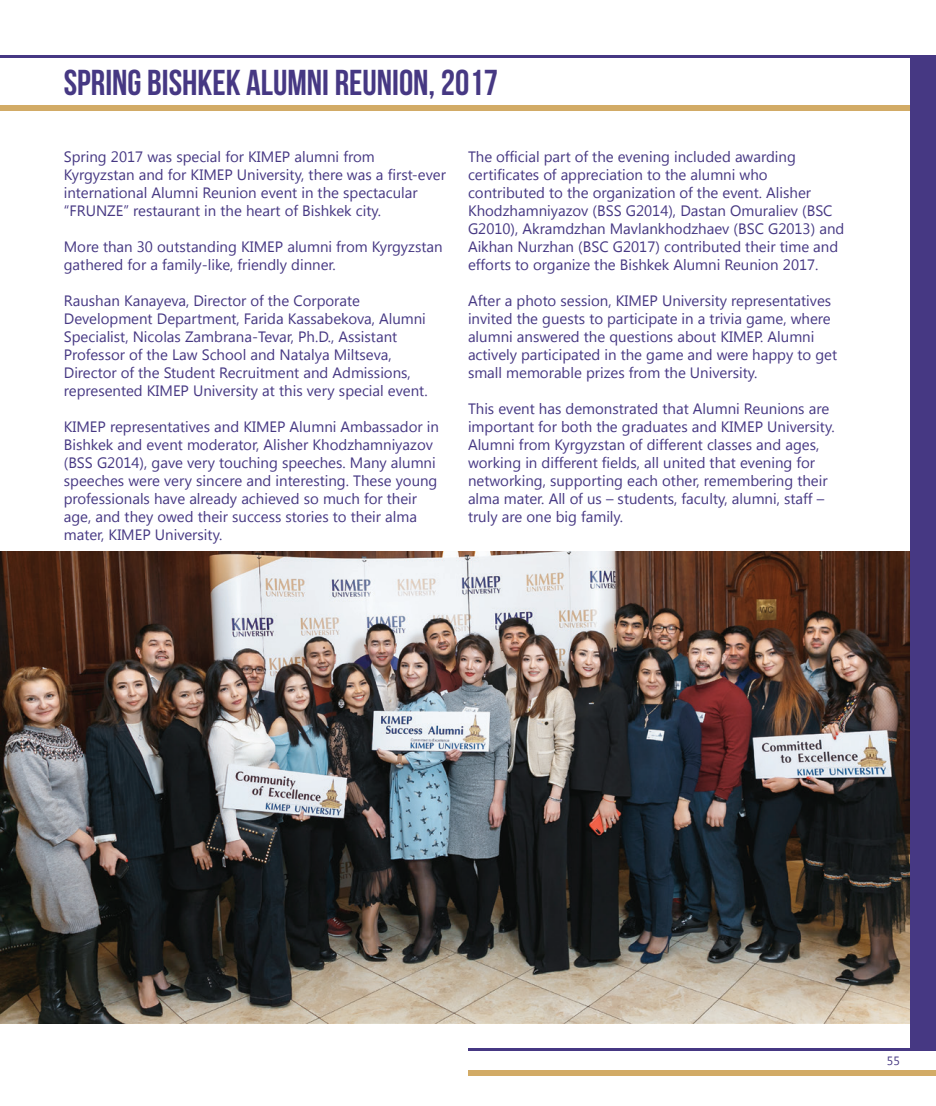
<style>
.page{position:relative;width:936px;height:1106px;background:#fff}
.page>*{position:absolute;margin:0;border:0;box-sizing:border-box;transform-origin:0 0}
.t1{font:700 36px "Bebas Neue";color:#463883}
.t2{font:15px/18px "Segoe UI";color:#463883}
.t3{font:12px "Segoe UI";color:#463883}
</style>
<div class="page">
<div style="left:0;top:105px;width:935px;height:6px;background:#d2ab66"></div>
<div style="left:468px;top:1070px;width:467px;height:6px;background:#d2ab66"></div>
<hr style="left:0;top:55px;width:935px;height:2px;background:#463883">
<hr style="left:468px;top:1048px;width:467px;height:2px;background:#463883">
<img style="left:1px;top:552px;width:909px;height:471px">
<div style="left:910px;top:55px;width:25px;height:993px;background:#463883"></div>
<h1 class="t1" style="left:64px;top:63px;width:435px">SPRING BISHKEK ALUMNI REUNION, 2017</h1>
<p class="t2" style="left:64px;top:147px;width:383px">Spring 2017 was special for KIMEP alumni from Kyrgyzstan and for KIMEP University, there was a first-ever international Alumni Reunion event in the spectacular “FRUNZE” restaurant in the heart of Bishkek city.</p>
<p class="t2" style="left:64px;top:237px;width:380px">More than 30 outstanding KIMEP alumni from Kyrgyzstan gathered for a family-like, friendly dinner.</p>
<p class="t2" style="left:64px;top:291px;width:365px">Raushan Kanayeva, Director of the Corporate Development Department, Farida Kassabekova, Alumni Specialist, Nicolas Zambrana-Tevar, Ph.D., Assistant Professor of the Law School and Natalya Miltseva, Director of the Student Recruitment and Admissions, represented KIMEP University at this very special event.</p>
<p class="t2" style="left:64px;top:417px;width:376px">KIMEP representatives and KIMEP Alumni Ambassador in Bishkek and event moderator, Alisher Khodzhamniyazov (BSS G2014), gave very touching speeches. Many alumni speeches were very sincere and interesting. These young professionals have already achieved so much for their age, and they owed their success stories to their alma mater, KIMEP University.</p>
<p class="t2" style="left:468px;top:147px;width:378px">The official part of the evening included awarding certificates of appreciation to the alumni who contributed to the organization of the event. Alisher Khodzhamniyazov (BSS G2014), Dastan Omuraliev (BSC G2010), Akramdzhan Mavlankhodzhaev (BSC G2013) and Aikhan Nurzhan (BSC G2017) contributed their time and efforts to organize the Bishkek Alumni Reunion 2017.</p>
<p class="t2" style="left:468px;top:291px;width:370px">After a photo session, KIMEP University representatives invited the guests to participate in a trivia game, where alumni answered the questions about KIMEP. Alumni actively participated in the game and were happy to get small memorable prizes from the University.</p>
<p class="t2" style="left:468px;top:399px;width:368px">This event has demonstrated that Alumni Reunions are important for both the graduates and KIMEP University.<br>Alumni from Kyrgyzstan of different classes and ages, working in different fields, all united that evening for networking, supporting each other, remembering their alma mater. All of us – students, faculty, alumni, staff – truly are one big family.</p>
<p class="t3" style="left:886px;top:1052px;width:14px">55</p>
</div>
